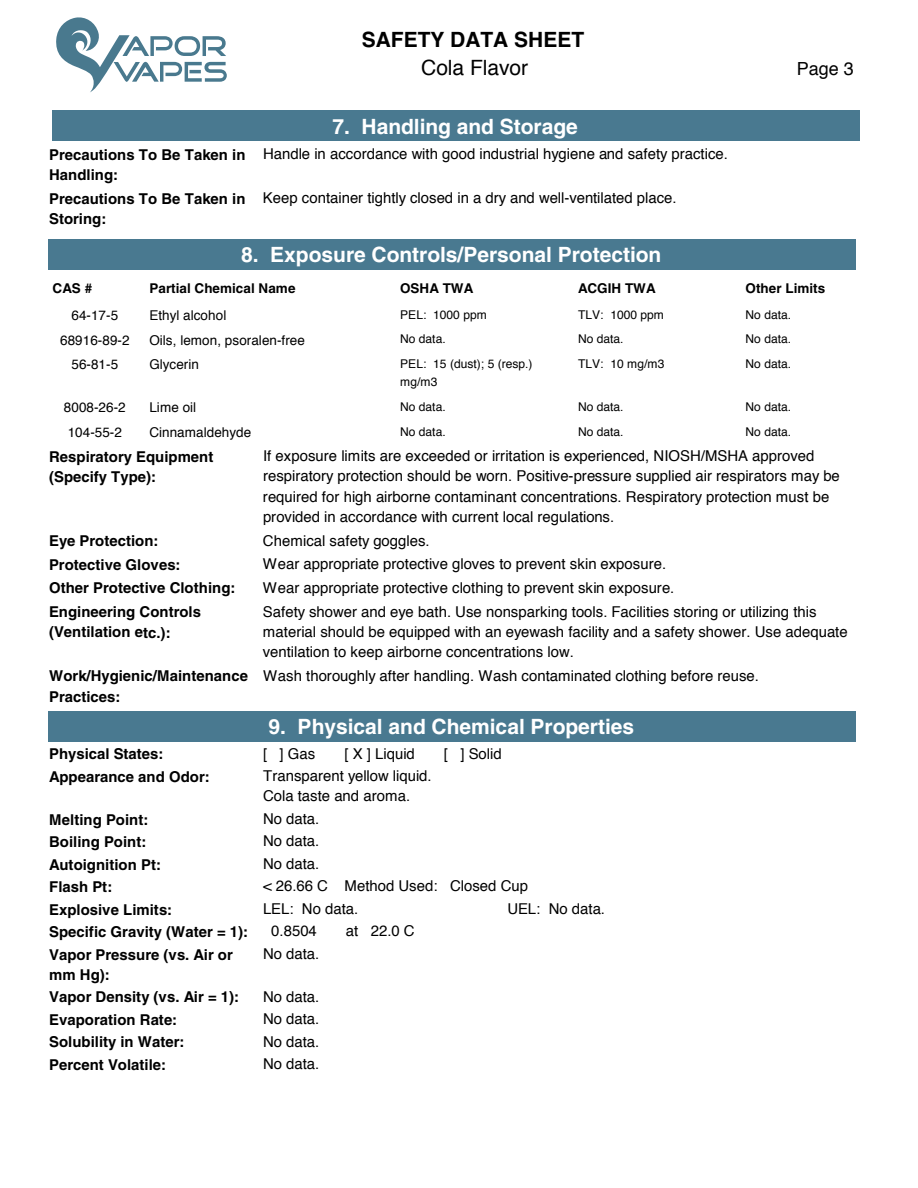
<style>
.page{position:relative;width:918px;height:1188px;background:#fff}
.page>*{position:absolute;margin:0;border:0;box-sizing:border-box;transform-origin:0 0}
.t1{font:700 21px "Helvetica";color:#fff}
.t2{font:700 21px "Helvetica";color:#000}
.t3{font:21px "Helvetica";color:#000}
.t4{font:18px "Helvetica";color:#000}
.t5{font:15px/20.4px "Helvetica";color:#000}
.t6{font:700 15px/20.4px "Helvetica";color:#000}
.t7{font:13.5px "Helvetica";letter-spacing:.005em;color:#000}
.t8{font:700 13.5px "Helvetica";color:#000}
.t9{font:12px "Helvetica";color:#000}
.s1{font-weight:700}
</style>
<div class="page">
<svg style="left:56px;top:17px;width:171px;height:75px"></svg>
<div style="left:52px;top:111px;width:808px;height:30px;background:#497990"></div>
<div style="left:49px;top:239px;width:807px;height:30px;background:#497990"></div>
<div style="left:49px;top:711px;width:807px;height:30px;background:#497990"></div>
<h1 class="t2" style="left:362px;top:27px;width:224px">SAFETY DATA SHEET</h1>
<h1 class="t3" style="left:421px;top:52px;width:109px">Cola Flavor</h1>
<p class="t4" style="left:797px;top:54px;width:59px">Page 3</p>
<h1 class="t1" style="left:333px;top:113px;width:247px">7. Handling and Storage</h1>
<p class="t5" style="left:49px;top:144px;width:680px;line-height:20.9px"><span class="s1">Precautions To Be Taken in</span> Handle in accordance with good industrial hygiene and safety practice.<br><span class="s1">Handling:</span></p>
<p class="t5" style="left:49px;top:188px;width:629px;line-height:20.9px"><span class="s1">Precautions To Be Taken in</span> Keep container tightly closed in a dry and well-ventilated place.<br><span class="s1">Storing:</span></p>
<h1 class="t1" style="left:241px;top:242px;width:422px">8. Exposure Controls/Personal Protection</h1>
<p class="t8" style="left:53px;top:280px;width:41px">CAS #</p>
<p class="t8" style="left:149px;top:280px;width:148px">Partial Chemical Name</p>
<p class="t8" style="left:400px;top:280px;width:75px">OSHA TWA</p>
<p class="t8" style="left:578px;top:280px;width:79px">ACGIH TWA</p>
<p class="t8" style="left:746px;top:280px;width:81px">Other Limits</p>
<p class="t7" style="left:71px;top:305px;width:48px">64-17-5</p>
<p class="t7" style="left:149px;top:305px;width:78px">Ethyl alcohol</p>
<p class="t9" style="left:400px;top:305px;width:88px">PEL: 1000 ppm</p>
<p class="t9" style="left:578px;top:305px;width:87px">TLV: 1000 ppm</p>
<p class="t9" style="left:746px;top:305px;width:47px">No data.</p>
<p class="t7" style="left:60px;top:329px;width:71px">68916-89-2</p>
<p class="t7" style="left:149px;top:329px;width:157px">Oils, lemon, psoralen-free</p>
<p class="t9" style="left:400px;top:330px;width:47px">No data.</p>
<p class="t9" style="left:578px;top:330px;width:47px">No data.</p>
<p class="t9" style="left:746px;top:330px;width:47px">No data.</p>
<p class="t9" style="left:400px;top:355px;width:134px">PEL: 15 (dust); 5 (resp.)</p>
<p class="t9" style="left:746px;top:355px;width:47px">No data.</p>
<p class="t9" style="left:400px;top:373px;width:39px">mg/m3</p>
<p class="t7" style="left:71px;top:354px;width:48px">56-81-5</p>
<p class="t7" style="left:149px;top:354px;width:51px">Glycerin</p>
<p class="t9" style="left:578px;top:355px;width:88px">TLV: 10 mg/m3</p>
<p class="t7" style="left:64px;top:397px;width:63px">8008-26-2</p>
<p class="t7" style="left:149px;top:397px;width:48px">Lime oil</p>
<p class="t9" style="left:400px;top:398px;width:47px">No data.</p>
<p class="t9" style="left:578px;top:398px;width:47px">No data.</p>
<p class="t9" style="left:746px;top:398px;width:47px">No data.</p>
<p class="t7" style="left:68px;top:422px;width:56px">104-55-2</p>
<p class="t7" style="left:149px;top:422px;width:103px">Cinnamaldehyde</p>
<p class="t9" style="left:400px;top:422px;width:47px">No data.</p>
<p class="t9" style="left:578px;top:422px;width:47px">No data.</p>
<p class="t9" style="left:746px;top:422px;width:47px">No data.</p>
<p class="t5" style="left:263px;top:446px;width:578px">If exposure limits are exceeded or irritation is experienced, NIOSH/MSHA approved respiratory protection should be worn. Positive-pressure supplied air respirators may be required for high airborne contaminant concentrations. Respiratory protection must be provided in accordance with current local regulations.</p>
<p class="t6" style="left:49px;top:446px;width:166px">Respiratory Equipment (Specify Type):</p>
<p class="t6" style="left:49px;top:531px;width:111px">Eye Protection:</p>
<p class="t5" style="left:263px;top:531px;width:168px">Chemical safety goggles.</p>
<p class="t6" style="left:49px;top:554px;width:133px">Protective Gloves:</p>
<p class="t5" style="left:263px;top:554px;width:405px">Wear appropriate protective gloves to prevent skin exposure.</p>
<p class="t6" style="left:49px;top:578px;width:188px">Other Protective Clothing:</p>
<p class="t5" style="left:263px;top:576px;width:555px;line-height:23.7px">Wear appropriate protective clothing to prevent skin exposure.<br>Safety shower and eye bath. Use nonsparking tools. Facilities storing or utilizing this</p>
<p class="t5" style="left:263px;top:622px;width:586px">material should be equipped with an eyewash facility and a safety shower. Use adequate ventilation to keep airborne concentrations low.</p>
<p class="t6" style="left:49px;top:601px;width:154px">Engineering Controls (Ventilation etc.):</p>
<p class="t5" style="left:49px;top:666px;width:711px;line-height:20.9px"><span class="s1">Work/Hygienic/Maintenance</span> Wash thoroughly after handling. Wash contaminated clothing before reuse.<br><span class="s1">Practices:</span></p>
<h1 class="t1" style="left:269px;top:714px;width:367px">9. Physical and Chemical Properties</h1>
<p class="t6" style="left:49px;top:743px;width:116px">Physical States:</p>
<p class="t5" style="left:263px;top:744px;width:54px">[ ] Gas</p>
<p class="t5" style="left:344px;top:744px;width:72px">[ X ] Liquid</p>
<p class="t5" style="left:444px;top:744px;width:59px">[ ] Solid</p>
<p class="t6" style="left:49px;top:766px;width:162px">Appearance and Odor:</p>
<p class="t5" style="left:263px;top:766px;width:170px">Transparent yellow liquid.<br>Cola taste and aroma.</p>
<p class="t6" style="left:49px;top:809px;width:101px">Melting Point:</p>
<p class="t5" style="left:263px;top:809px;width:58px">No data.</p>
<p class="t6" style="left:49px;top:831px;width:99px">Boiling Point:</p>
<p class="t5" style="left:263px;top:831px;width:58px">No data.</p>
<p class="t6" style="left:49px;top:854px;width:113px">Autoignition Pt:</p>
<p class="t5" style="left:263px;top:854px;width:58px">No data.</p>
<p class="t6" style="left:49px;top:876px;width:65px">Flash Pt:</p>
<p class="t5" style="left:263px;top:876px;width:267px">&lt; 26.66 C Method Used: Closed Cup</p>
<p class="t6" style="left:49px;top:899px;width:125px">Explosive Limits:</p>
<p class="t5" style="left:263px;top:899px;width:97px">LEL: No data.</p>
<p class="t5" style="left:508px;top:899px;width:99px">UEL: No data.</p>
<p class="t6" style="left:49px;top:921px;width:200px">Specific Gravity (Water = 1):</p>
<p class="t5" style="left:271px;top:921px;width:47px">0.8504</p>
<p class="t5" style="left:346px;top:921px;width:70px">at 22.0 C</p>
<p class="t6" style="left:49px;top:944px;width:185px">Vapor Pressure (vs. Air or mm Hg):</p>
<p class="t5" style="left:263px;top:944px;width:58px">No data.</p>
<p class="t6" style="left:49px;top:987px;width:191px">Vapor Density (vs. Air = 1):</p>
<p class="t5" style="left:263px;top:987px;width:58px">No data.</p>
<p class="t6" style="left:49px;top:1009px;width:130px">Evaporation Rate:</p>
<p class="t5" style="left:263px;top:1009px;width:58px">No data.</p>
<p class="t6" style="left:49px;top:1032px;width:137px">Solubility in Water:</p>
<p class="t5" style="left:263px;top:1032px;width:58px">No data.</p>
<p class="t6" style="left:49px;top:1054px;width:118px">Percent Volatile:</p>
<p class="t5" style="left:263px;top:1054px;width:58px">No data.</p>
</div>
